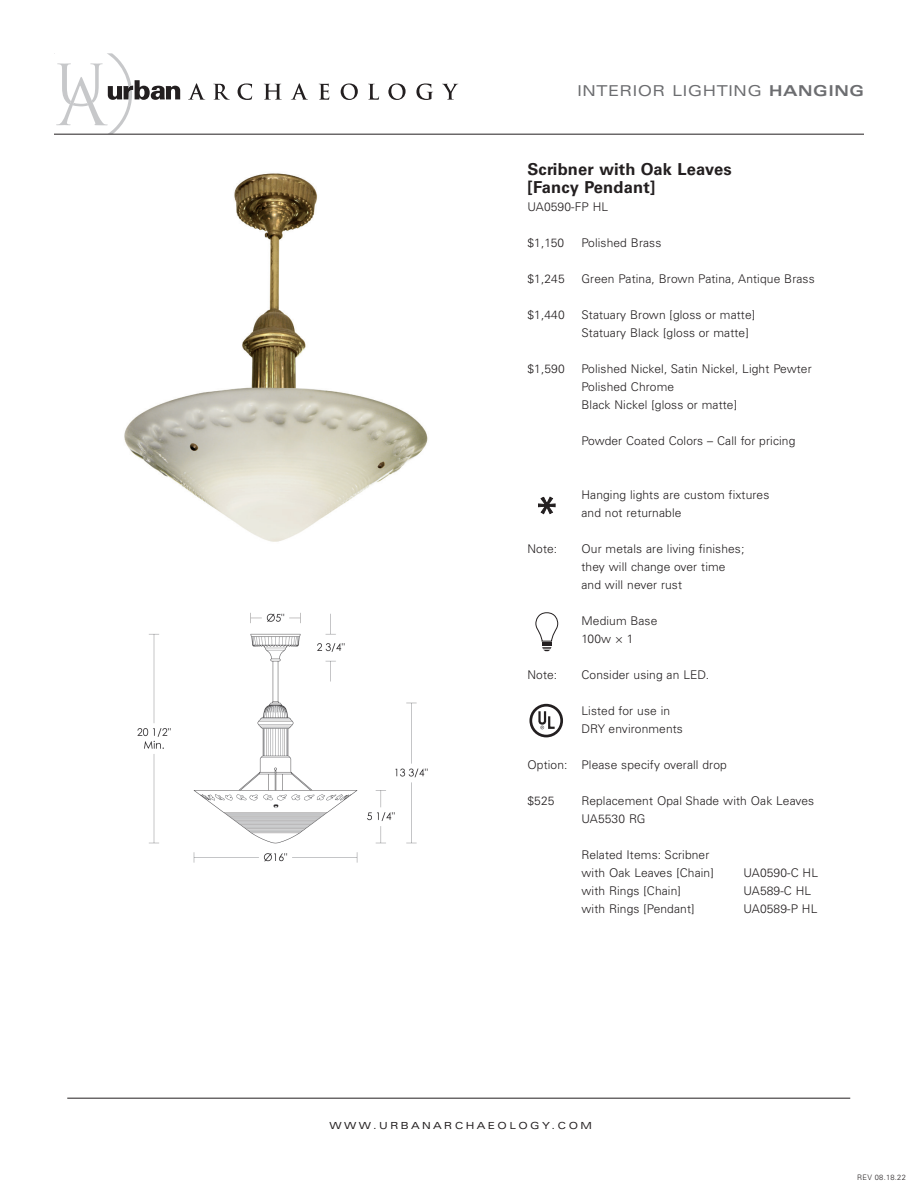
<style>
.page{position:relative;width:918px;height:1188px;background:#fff}
.page>*{position:absolute;margin:0;border:0;box-sizing:border-box;transform-origin:0 0}
.t1{font:700 16.5px/18px "Univers LT Pro 65";letter-spacing:.01em;color:#231f20}
.t2{font:expanded 15px "Univers LT Pro";letter-spacing:.04em;color:#6c6d70}
.t3{font:300 12px/18px "Univers LT Pro 45";letter-spacing:.01em;color:#231f20}
.t4{font:expanded 9.75px "Univers LT Pro";letter-spacing:.25em;color:#231f20}
.t5{font:300 7.5px "Univers LT Pro 45";letter-spacing:.04em;color:#231f20}
.s1{font-weight:700}
</style>
<div class="page">
<svg style="left:188px;top:83px;width:17px;height:17px"></svg>
<svg style="left:213px;top:84px;width:17px;height:16px"></svg>
<svg style="left:238px;top:83px;width:14px;height:17px"></svg>
<svg style="left:264px;top:84px;width:18px;height:16px"></svg>
<svg style="left:291px;top:83px;width:17px;height:17px"></svg>
<svg style="left:319px;top:84px;width:10px;height:16px"></svg>
<svg style="left:341px;top:83px;width:17px;height:17px"></svg>
<svg style="left:368px;top:84px;width:11px;height:16px"></svg>
<svg style="left:388px;top:83px;width:18px;height:17px"></svg>
<svg style="left:416px;top:83px;width:17px;height:17px"></svg>
<svg style="left:442px;top:84px;width:16px;height:16px"></svg>
<svg style="left:54px;top:53px;width:126px;height:81px"></svg>
<hr style="left:54px;top:134px;width:810px;height:1px;background:#231f20">
<hr style="left:67px;top:1098px;width:783px;height:1px;background:#231f20">
<img style="left:137px;top:612px;width:291px;height:251px">
<img style="left:124px;top:173px;width:304px;height:369px">
<svg style="left:536px;top:613px;width:22px;height:38px"></svg>
<svg style="left:529px;top:704px;width:34px;height:33px"></svg>
<svg style="left:538px;top:497px;width:17px;height:17px"></svg>
<p class="t2" style="left:578px;top:82px;width:288px">INTERIOR LIGHTING <span class="s1">HANGING</span></p>
<h1 class="t1" style="left:527px;top:160px;width:206px">Scribner with Oak Leaves [Fancy Pendant]</h1>
<p class="t3" style="left:527px;top:198px;width:82px">UA0590-FP HL</p>
<p class="t3" style="left:527px;top:234px;width:38px">$1,150</p>
<p class="t3" style="left:581px;top:234px;width:81px">Polished Brass</p>
<p class="t3" style="left:527px;top:270px;width:39px">$1,245</p>
<p class="t3" style="left:581px;top:270px;width:235px">Green Patina, Brown Patina, Antique Brass</p>
<p class="t3" style="left:527px;top:306px;width:39px">$1,440</p>
<p class="t3" style="left:581px;top:306px;width:175px">Statuary Brown [gloss or matte]<br>Statuary Black [gloss or matte]</p>
<p class="t3" style="left:527px;top:360px;width:39px">$1,590</p>
<p class="t3" style="left:581px;top:360px;width:232px">Polished Nickel, Satin Nickel, Light Pewter<br>Polished Chrome<br>Black Nickel [gloss or matte]</p>
<p class="t3" style="left:581px;top:432px;width:215px">Powder Coated Colors – Call for pricing</p>
<p class="t3" style="left:581px;top:486px;width:189px">Hanging lights are custom fixtures and not returnable</p>
<p class="t3" style="left:527px;top:540px;width:31px">Note:</p>
<p class="t3" style="left:581px;top:540px;width:164px">Our metals are living finishes; they will change over time and will never rust</p>
<p class="t3" style="left:581px;top:612px;width:77px">Medium Base<br>100w × 1</p>
<p class="t3" style="left:527px;top:666px;width:31px">Note:</p>
<p class="t3" style="left:581px;top:666px;width:129px">Consider using an LED.</p>
<p class="t3" style="left:581px;top:702px;width:103px">Listed for use in<br>DRY environments</p>
<p class="t3" style="left:527px;top:756px;width:201px">Option: Please specify overall drop</p>
<p class="t3" style="left:527px;top:792px;width:29px">$525</p>
<p class="t3" style="left:581px;top:792px;width:234px">Replacement Opal Shade with Oak Leaves<br>UA5530 RG</p>
<p class="t3" style="left:581px;top:846px;width:134px">Related Items: Scribner with Oak Leaves [Chain]</p>
<p class="t3" style="left:743px;top:864px;width:76px">UA0590-C HL</p>
<p class="t3" style="left:581px;top:882px;width:101px">with Rings [Chain]</p>
<p class="t3" style="left:743px;top:882px;width:69px">UA589-C HL</p>
<p class="t3" style="left:581px;top:900px;width:115px">with Rings [Pendant]</p>
<p class="t3" style="left:743px;top:900px;width:75px">UA0589-P HL</p>
<p class="t4" style="left:329px;top:1120px;width:264px">WWW.URBANARCHAEOLOGY.COM</p>
<p class="t5" style="left:857px;top:1172px;width:50px">REV 08.18.22</p>
</div>
